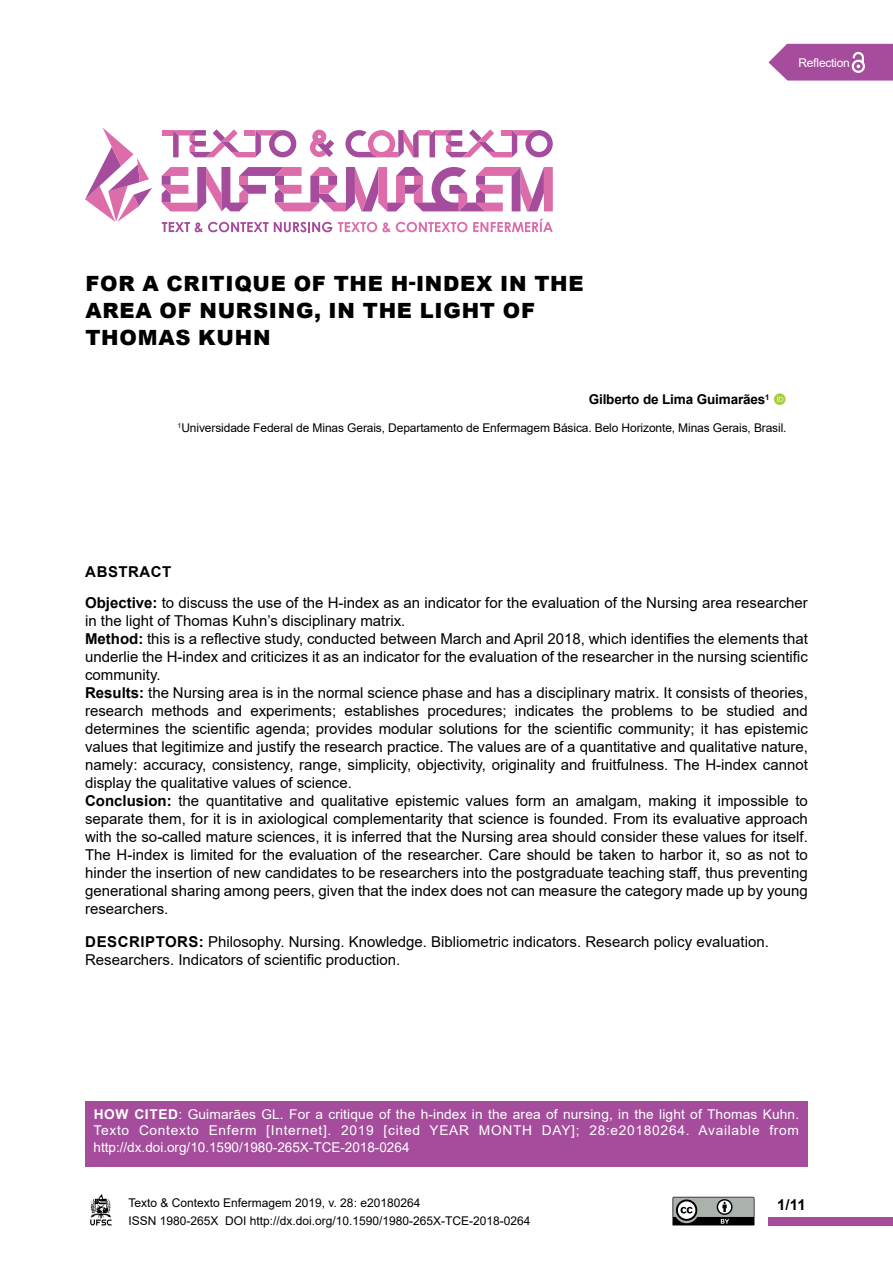
<style>
.page{position:relative;width:893px;height:1263px;background:#fff}
.page>*{position:absolute;margin:0;border:0;box-sizing:border-box;transform-origin:0 0}
.t1{font:900 21px/27px "Arial";letter-spacing:.035em;color:#000}
.t2{font:15px/18px "Arial";color:#000}
.t3{font:700 15px "Arial";color:#000}
.t4{font:13.5px/16.2px "Arial";color:#fff;text-align:justify}
.t5{font:700 13.5px "Arial";letter-spacing:-.01em;color:#000}
.t6{font:12px/18px "Arial";letter-spacing:-.01em;color:#000}
.t7{font:12px "Arial";letter-spacing:-.02em;color:#fff}
.s1{font-weight:700}
</style>
<div class="page">
<div style="left:769px;top:1217px;width:124px;height:8px;background:#a54d9c"></div>
<svg style="left:90px;top:1194px;width:22px;height:31px"></svg>
<svg style="left:162px;top:167px;width:391px;height:45px"></svg>
<div style="left:162px;top:130px;width:11px;height:6px;background:#dd6daa"></div>
<svg style="left:173px;top:129px;width:123px;height:28px"></svg>
<svg style="left:310px;top:129px;width:243px;height:28px"></svg>
<svg style="left:162px;top:222px;width:106px;height:10px"></svg>
<svg style="left:274px;top:222px;width:58px;height:10px"></svg>
<svg style="left:338px;top:222px;width:129px;height:10px"></svg>
<svg style="left:473px;top:219px;width:80px;height:13px"></svg>
<svg style="left:85px;top:128px;width:67px;height:94px"></svg>
<svg style="left:768px;top:44px;width:125px;height:37px;background:#af61a7"></svg>
<svg style="left:672px;top:1197px;width:83px;height:29px;background:#777b78"></svg>
<div style="left:85px;top:1101px;width:723px;height:66px;background:#a54d9c"></div>
<p class="t7" style="left:798px;top:54px;width:53px">Reflection</p>
<h1 class="t1" style="left:85px;top:270px;width:500px">FOR A CRITIQUE OF THE H-INDEX IN THE<br>AREA OF NURSING, IN THE LIGHT OF<br>THOMAS KUHN</h1>
<p class="t5" style="left:589px;top:390px;width:182px">Gilberto de Lima Guimarães<sup>1</sup></p>
<p class="t6" style="left:178px;top:418px;width:610px"><sup>1</sup>Universidade Federal de Minas Gerais, Departamento de Enfermagem Básica. Belo Horizonte, Minas Gerais, Brasil.</p>
<p class="t2" style="left:85px;top:556px;width:724px;line-height:30.8px"><span class="s1">ABSTRACT<br>Objective:</span> to discuss the use of the H-index as an indicator for the evaluation of the Nursing area researcher</p>
<p class="t2" style="left:85px;top:612px;width:724px">in the light of Thomas Kuhn’s disciplinary matrix.<br><span class="s1">Method:</span> this is a reflective study, conducted between March and April 2018, which identifies the elements that underlie the H-index and criticizes it as an indicator for the evaluation of the researcher in the nursing scientific community.<br><span class="s1">Results:</span> the Nursing area is in the normal science phase and has a disciplinary matrix. It consists of theories, research methods and experiments; establishes procedures; indicates the problems to be studied and determines the scientific agenda; provides modular solutions for the scientific community; it has epistemic values that legitimize and justify the research practice. The values are of a quantitative and qualitative nature, namely: accuracy, consistency, range, simplicity, objectivity, originality and fruitfulness. The H-index cannot display the qualitative values of science.<br><span class="s1">Conclusion:</span> the quantitative and qualitative epistemic values form an amalgam, making it impossible to separate them, for it is in axiological complementarity that science is founded. From its evaluative approach with the so-called mature sciences, it is inferred that the Nursing area should consider these values for itself.<br>The H-index is limited for the evaluation of the researcher. Care should be taken to harbor it, so as not to hinder the insertion of new candidates to be researchers into the postgraduate teaching staff, thus preventing generational sharing among peers, given that the index does not can measure the category made up by young researchers.</p>
<p class="t2" style="left:85px;top:932px;width:685px"><span class="s1">DESCRIPTORS:</span> Philosophy. Nursing. Knowledge. Bibliometric indicators. Research policy evaluation.<br>Researchers. Indicators of scientific production.</p>
<p class="t4" style="left:94px;top:1106px;width:707px"><span class="s1">HOW CITED</span>: Guimarães GL. For a critique of the h-index in the area of nursing, in the light of Thomas Kuhn.<br>Texto Contexto Enferm [Internet]. 2019 [cited YEAR MONTH DAY]; 28:e20180264. Available from http://dx.doi.org/10.1590/1980-265X-TCE-2018-0264</p>
<p class="t6" style="left:128px;top:1194px;width:404px">Texto &amp; Contexto Enfermagem 2019, v. 28: e20180264<br>ISSN 1980-265X DOI http://dx.doi.org/10.1590/1980-265X-TCE-2018-0264</p>
<p class="t3" style="left:777px;top:1194px;width:30px">1/11</p>
</div>
